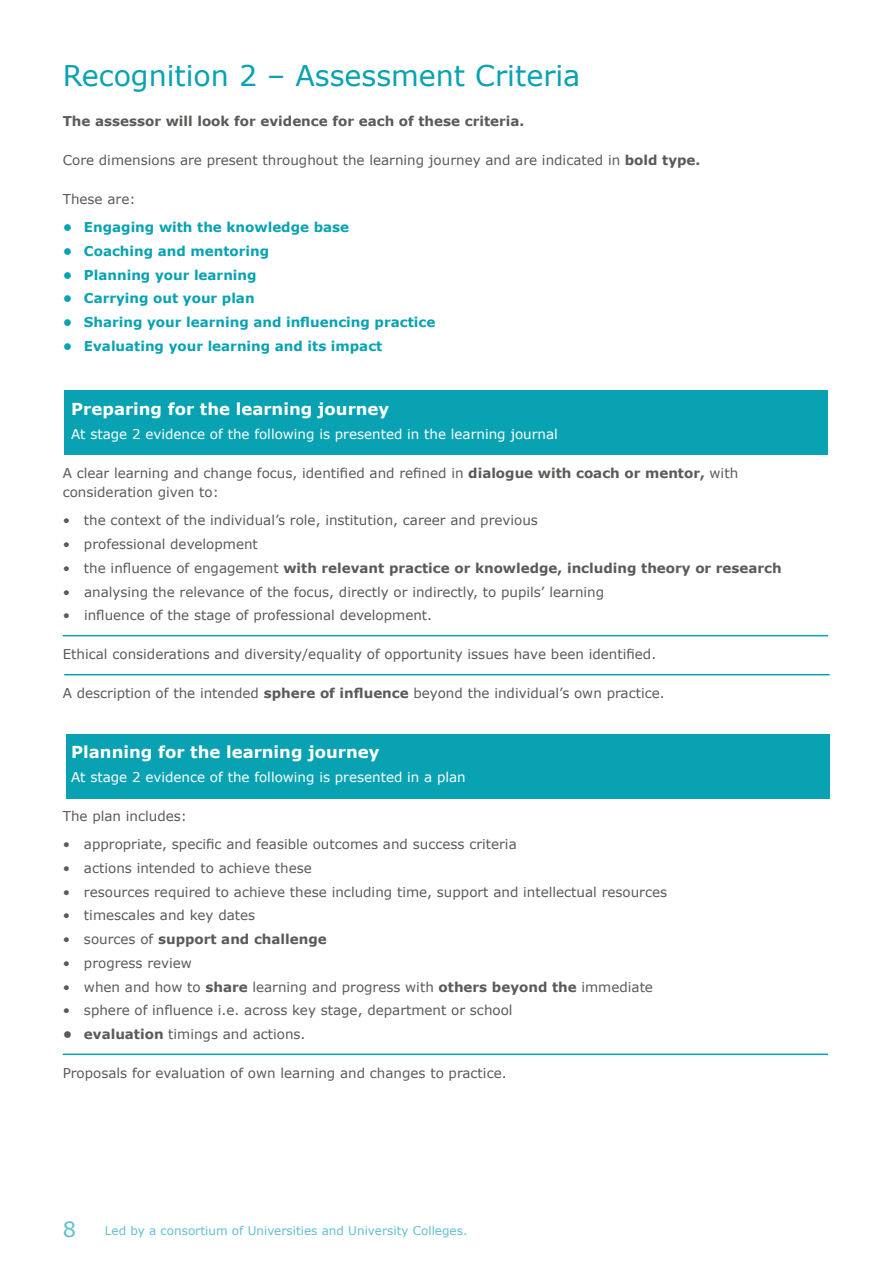
<style>
.page{position:relative;width:893px;height:1263px;background:#fff}
.page>*{position:absolute;margin:0;border:0;box-sizing:border-box;transform-origin:0 0}
.t1{font:28.5px "Verdana";color:#08a2b3}
.t2{font:21px "Verdana";color:#62c0cf}
.t3{font:700 16.5px "Verdana";color:#fff}
.t4{font:13.5px/19.5px "Verdana";color:#5b5a58}
.t5{font:700 13.5px "Verdana";color:#08a2b3}
.t6{font:700 13.5px "Verdana";color:#5b5a58}
.t7{font:13.5px "Verdana";color:#fff}
.t8{font:12px "Verdana";color:#62c0cf}
.s1{font-weight:700}
.s2{font-weight:400}
</style>
<div class="page">
<div style="left:66px;top:734px;width:764px;height:64px;background:#08a2b3"></div>
<div style="left:64px;top:390px;width:764px;height:65px;background:#08a2b3"></div>
<hr style="left:63px;top:635px;width:765px;height:1px;background:#08a2b3">
<hr style="left:64px;top:674px;width:766px;height:1px;background:#08a2b3">
<hr style="left:63px;top:1053px;width:765px;height:2px;background:#08a2b3">
<h1 class="t1" style="left:63px;top:56px;width:519px">Recognition 2 – Assessment Criteria</h1>
<p class="t6" style="left:63px;top:112px;width:463px">The assessor will look for evidence for each of these criteria.</p>
<p class="t4" style="left:63px;top:150px;width:639px">Core dimensions are present throughout the learning journey and are indicated in <span class="s1">bold type.</span></p>
<p class="t4" style="left:63px;top:189px;width:74px">These are:</p>
<p class="t5" style="left:63px;top:218px;width:288px">• Engaging with the knowledge base</p>
<p class="t5" style="left:63px;top:241px;width:208px">• Coaching and mentoring</p>
<p class="t5" style="left:63px;top:265px;width:195px">• Planning your learning</p>
<p class="t5" style="left:63px;top:289px;width:193px">• Carrying out your plan</p>
<p class="t5" style="left:63px;top:313px;width:374px">• Sharing your learning and influencing practice</p>
<p class="t5" style="left:63px;top:336px;width:321px">• Evaluating your learning and its impact</p>
<p class="t3" style="left:71px;top:397px;width:320px">Preparing for the learning journey</p>
<p class="t7" style="left:71px;top:425px;width:488px">At stage 2 evidence of the following is presented in the learning journal</p>
<p class="t4" style="left:63px;top:463px;width:677px">A clear learning and change focus, identified and refined in <span class="s1">dialogue with coach or mentor,</span> with consideration given to:</p>
<p class="t4" style="left:63px;top:510px;width:477px">• the context of the individual’s role, institution, career and previous</p>
<p class="t4" style="left:63px;top:534px;width:197px">• professional development</p>
<p class="t6" style="left:63px;top:558px;width:721px"><span class="s2">• the influence of engagement</span> with relevant practice or knowledge, including theory or research</p>
<p class="t4" style="left:63px;top:582px;width:543px">• analysing the relevance of the focus, directly or indirectly, to pupils’ learning</p>
<p class="t4" style="left:63px;top:605px;width:371px">• influence of the stage of professional development.</p>
<p class="t4" style="left:63px;top:644px;width:595px">Ethical considerations and diversity/equality of opportunity issues have been identified.</p>
<p class="t4" style="left:63px;top:683px;width:603px">A description of the intended <span class="s1">sphere of influence</span> beyond the individual’s own practice.</p>
<p class="t3" style="left:71px;top:741px;width:310px">Planning for the learning journey</p>
<p class="t7" style="left:71px;top:768px;width:396px">At stage 2 evidence of the following is presented in a plan</p>
<p class="t4" style="left:63px;top:806px;width:126px">The plan includes:</p>
<p class="t4" style="left:63px;top:834px;width:456px">• appropriate, specific and feasible outcomes and success criteria</p>
<p class="t4" style="left:63px;top:858px;width:251px">• actions intended to achieve these</p>
<p class="t4" style="left:63px;top:882px;width:606px">• resources required to achieve these including time, support and intellectual resources</p>
<p class="t4" style="left:63px;top:905px;width:194px">• timescales and key dates</p>
<p class="t6" style="left:63px;top:930px;width:266px"><span class="s2">• sources of</span> support and challenge</p>
<p class="t4" style="left:63px;top:953px;width:131px">• progress review</p>
<p class="t4" style="left:63px;top:977px;width:592px">• when and how to <span class="s1">share</span> learning and progress with <span class="s1">others beyond the</span> immediate</p>
<p class="t4" style="left:63px;top:1000px;width:451px">• sphere of influence i.e. across key stage, department or school</p>
<p class="t4" style="left:63px;top:1024px;width:244px"><span class="s1">• evaluation</span> timings and actions.</p>
<p class="t4" style="left:63px;top:1063px;width:445px">Proposals for evaluation of own learning and changes to practice.</p>
<h2 class="t2" style="left:63px;top:1214px;width:15px">8</h2>
<p class="t8" style="left:105px;top:1222px;width:364px">Led by a consortium of Universities and University Colleges.</p>
</div>
